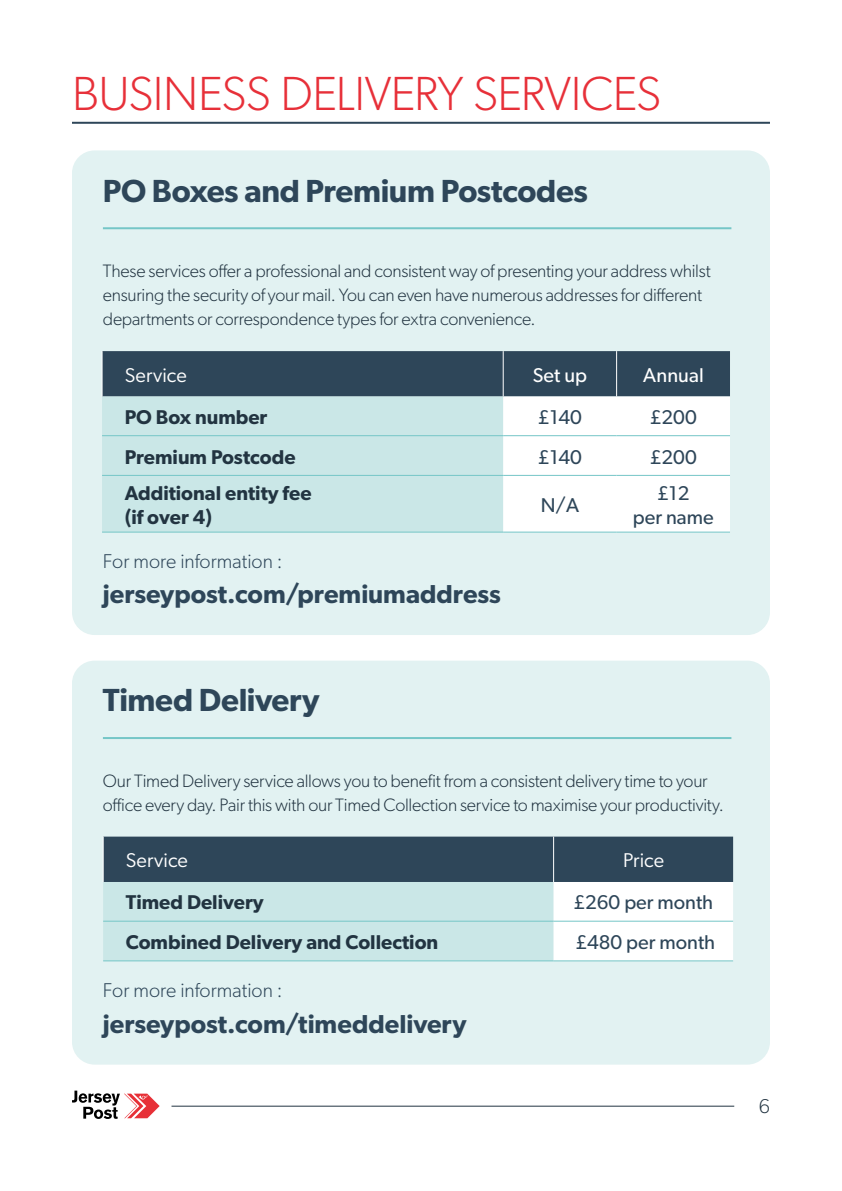
<style>
.page{position:relative;width:842px;height:1191px;background:#fff}
.page>*{position:absolute;margin:0;border:0;box-sizing:border-box;transform-origin:0 0}
.t1{font:300 48px "Gibson";letter-spacing:-.015em;color:#e73039}
.t2{font:600 32px "Gibson";letter-spacing:-.01em;color:#2e4659}
.t3{font:600 26px "Gibson";color:#2e4659}
.t4{font:600 20px/24px "Gibson";color:#223441}
.t5{font:20px/24px "Gibson";color:#2e4659;text-align:center}
.t6{font:300 20px "Gibson";letter-spacing:.005em;color:#2e4659}
.t7{font:20px "Gibson";letter-spacing:.005em;color:#fff}
.t8{font:20px "Gibson";letter-spacing:.005em;color:#fff}
.t9{font:300 20px "Gibson";color:#223441}
.t10{font:300 18px/24px "Gibson";letter-spacing:-.01em;color:#223441}
</style>
<div class="page">
<svg style="left:72px;top:1090px;width:88px;height:29px"></svg>
<hr style="left:171px;top:1105px;width:563px;height:1px;background:#223441">
<hr style="left:72px;top:122px;width:698px;height:2px;background:#2e4659">
<div style="left:72px;top:150px;width:698px;height:485px;background:#e2f2f2;border-radius:23px"></div>
<hr style="left:103px;top:227px;width:628px;height:2px;background:#75c6c7">
<div style="left:72px;top:660px;width:698px;height:404px;background:#e2f2f2;border-radius:23px"></div>
<hr style="left:103px;top:737px;width:628px;height:2px;background:#75c6c7">
<svg style="left:103px;top:836px;width:630px;height:124px;background:#99afb6"></svg>
<hr style="left:103px;top:836px;width:1px;height:46px;background:#fff">
<hr style="left:554px;top:920px;width:179px;height:1px;background:#75c6c7">
<hr style="left:554px;top:960px;width:179px;height:1px;background:#75c6c7">
<hr style="left:553px;top:836px;width:1px;height:46px;background:#fff">
<hr style="left:103px;top:920px;width:451px;height:1px;background:#75c6c7">
<hr style="left:103px;top:960px;width:451px;height:1px;background:#75c6c7">
<svg style="left:102px;top:351px;width:628px;height:180px;background:#b0c4c9"></svg>
<hr style="left:102px;top:351px;width:1px;height:45px;background:#fff">
<hr style="left:503px;top:475px;width:114px;height:1px;background:#75c6c7">
<hr style="left:617px;top:475px;width:113px;height:1px;background:#75c6c7">
<hr style="left:503px;top:435px;width:114px;height:1px;background:#75c6c7">
<hr style="left:617px;top:435px;width:113px;height:1px;background:#75c6c7">
<hr style="left:503px;top:531px;width:114px;height:1px;background:#75c6c7">
<hr style="left:617px;top:531px;width:113px;height:1px;background:#75c6c7">
<hr style="left:503px;top:351px;width:1px;height:45px;background:#fff">
<hr style="left:616px;top:351px;width:1px;height:45px;background:#fff">
<hr style="left:102px;top:475px;width:401px;height:1px;background:#75c6c7">
<hr style="left:102px;top:531px;width:401px;height:1px;background:#75c6c7">
<hr style="left:102px;top:435px;width:401px;height:1px;background:#75c6c7">
<h1 class="t1" style="left:72px;top:65px;width:590px">BUSINESS DELIVERY SERVICES</h1>
<h2 class="t2" style="left:103px;top:171px;width:486px">PO Boxes and Premium Postcodes</h2>
<p class="t10" style="left:103px;top:258px;width:609px">These services offer a professional and consistent way of presenting your address whilst ensuring the security of your mail. You can even have numerous addresses for different departments or correspondence types for extra convenience.</p>
<p class="t7" style="left:125px;top:363px;width:64px">Service</p>
<p class="t8" style="left:533px;top:363px;width:56px">Set up</p>
<p class="t8" style="left:643px;top:363px;width:62px">Annual</p>
<p class="t4" style="left:125px;top:404px;width:144px">PO Box number</p>
<p class="t5" style="left:538px;top:404px;width:45px">£140</p>
<p class="t5" style="left:650px;top:404px;width:48px">£200</p>
<p class="t4" style="left:125px;top:444px;width:172px">Premium Postcode</p>
<p class="t5" style="left:538px;top:444px;width:45px">£140</p>
<p class="t5" style="left:650px;top:444px;width:48px">£200</p>
<p class="t4" style="left:125px;top:480px;width:188px">Additional entity fee (if over 4)</p>
<p class="t5" style="left:541px;top:492px;width:40px">N/A</p>
<p class="t5" style="left:633px;top:480px;width:82px">£12<br>per name</p>
<p class="t6" style="left:103px;top:549px;width:181px">For more information :</p>
<h3 class="t3" style="left:103px;top:579px;width:399px">jerseypost.com/premiumaddress</h3>
<h2 class="t2" style="left:103px;top:681px;width:218px">Timed Delivery</h2>
<p class="t10" style="left:103px;top:768px;width:622px">Our Timed Delivery service allows you to benefit from a consistent delivery time to your office every day. Pair this with our Timed Collection service to maximise your productivity.</p>
<p class="t7" style="left:126px;top:848px;width:64px">Service</p>
<p class="t7" style="left:623px;top:848px;width:43px">Price</p>
<p class="t4" style="left:126px;top:890px;width:139px">Timed Delivery</p>
<p class="t5" style="left:573px;top:890px;width:141px">£260 per month</p>
<p class="t4" style="left:126px;top:929px;width:314px">Combined Delivery and Collection</p>
<p class="t5" style="left:575px;top:929px;width:141px">£480 per month</p>
<p class="t6" style="left:103px;top:978px;width:181px">For more information :</p>
<h3 class="t3" style="left:103px;top:1008px;width:365px">jerseypost.com/timeddelivery</h3>
<p class="t9" style="left:759px;top:1093px;width:13px">6</p>
</div>
